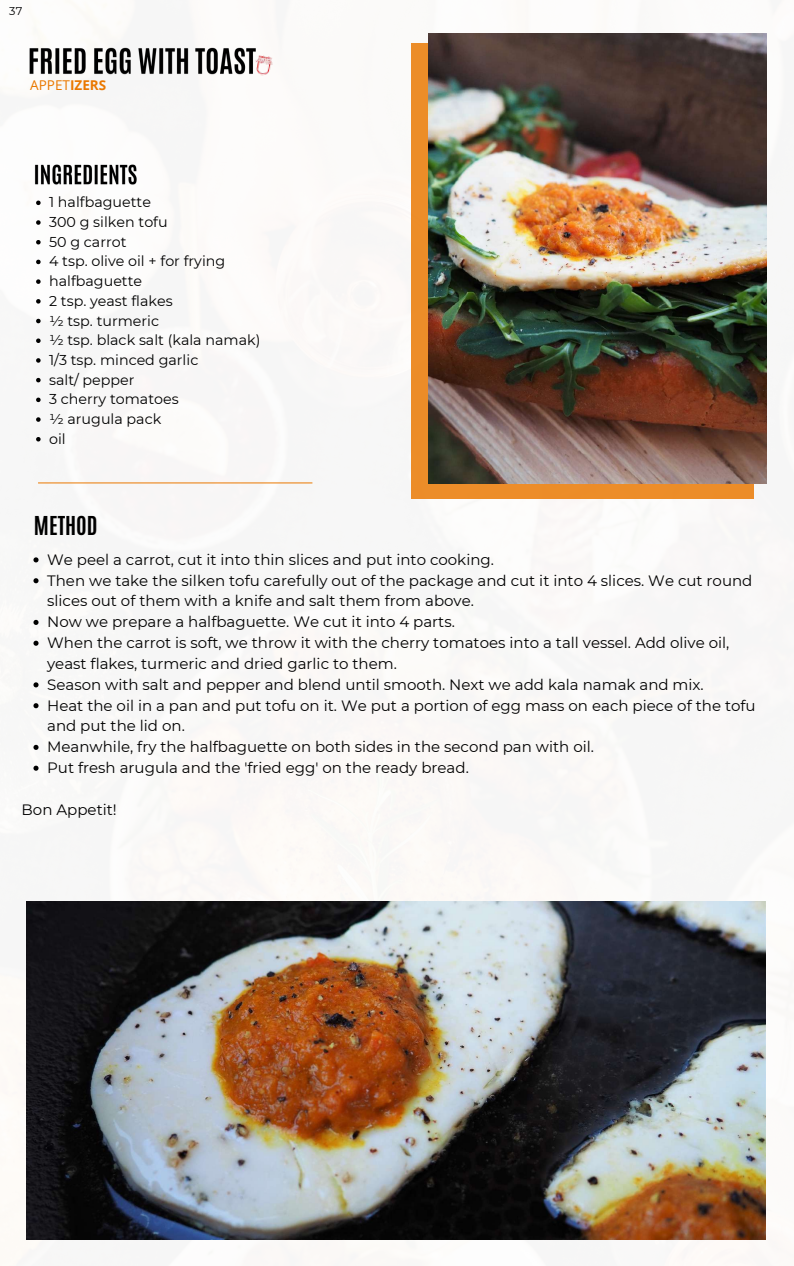
<style>
.page{position:relative;width:794px;height:1266px;background:#fff}
.page>*{position:absolute;margin:0;border:0;box-sizing:border-box;transform-origin:0 0}
.t1{font:700 21.75px "Antonio";color:#000}
.t2{font:15px/20.9px "Montserrat";color:#000}
.t3{font:14.25px/19.7px "Montserrat";color:#000}
.t4{font:13.5px "Open Sans";color:#ea7800}
.t5{font:11.25px "Montserrat";color:#000}
.s1{font-weight:700}
</style>
<div class="page">
<div style="left:411px;top:43px;width:342px;height:455px;background:#ec8d28"></div>
<hr style="left:38px;top:483px;width:274px;height:1px;background:#ea7800">
<img style="left:29px;top:47px;width:227px;height:29px">
<img style="left:253px;top:55px;width:20px;height:21px">
<img style="left:428px;top:33px;width:337px;height:450px">
<img style="left:26px;top:901px;width:739px;height:338px">
<svg style="left:36px;top:201px;width:5px;height:4px"></svg>
<svg style="left:36px;top:220px;width:5px;height:5px"></svg>
<svg style="left:36px;top:240px;width:5px;height:4px"></svg>
<svg style="left:36px;top:260px;width:5px;height:4px"></svg>
<svg style="left:36px;top:279px;width:5px;height:5px"></svg>
<svg style="left:36px;top:299px;width:5px;height:5px"></svg>
<svg style="left:36px;top:319px;width:5px;height:4px"></svg>
<svg style="left:36px;top:338px;width:5px;height:5px"></svg>
<svg style="left:36px;top:358px;width:5px;height:5px"></svg>
<svg style="left:36px;top:378px;width:5px;height:4px"></svg>
<svg style="left:36px;top:397px;width:5px;height:5px"></svg>
<svg style="left:36px;top:417px;width:5px;height:5px"></svg>
<svg style="left:36px;top:437px;width:5px;height:4px"></svg>
<img style="left:34px;top:164px;width:103px;height:21px">
<svg style="left:33px;top:557px;width:6px;height:5px"></svg>
<svg style="left:33px;top:578px;width:6px;height:5px"></svg>
<svg style="left:33px;top:620px;width:6px;height:5px"></svg>
<svg style="left:33px;top:641px;width:6px;height:5px"></svg>
<svg style="left:33px;top:682px;width:6px;height:5px"></svg>
<svg style="left:33px;top:703px;width:6px;height:5px"></svg>
<svg style="left:33px;top:745px;width:6px;height:5px"></svg>
<svg style="left:33px;top:765px;width:6px;height:6px"></svg>
<p class="t5" style="left:9px;top:4px;width:14px">37</p>
<p class="t4" style="left:30px;top:75px;width:77px">APPET<span class="s1">IZERS</span></p>
<p class="t3" style="left:49px;top:192px;width:213px">1 halfbaguette<br>300 g silken tofu<br>50 g carrot<br>4 tsp. olive oil + for frying halfbaguette<br>2 tsp. yeast flakes<br>½ tsp. turmeric<br>½ tsp. black salt (kala namak)<br>1/3 tsp. minced garlic<br>salt/ pepper<br>3 cherry tomatoes<br>½ arugula pack<br>oil</p>
<h1 class="t1" style="left:34px;top:510px;width:65px">METHOD</h1>
<p class="t2" style="left:47px;top:549px;width:709px">We peel a carrot, cut it into thin slices and put into cooking.<br>Then we take the silken tofu carefully out of the package and cut it into 4 slices. We cut round slices out of them with a knife and salt them from above.<br>Now we prepare a halfbaguette. We cut it into 4 parts.<br>When the carrot is soft, we throw it with the cherry tomatoes into a tall vessel. Add olive oil, yeast flakes, turmeric and dried garlic to them.<br>Season with salt and pepper and blend until smooth. Next we add kala namak and mix.<br>Heat the oil in a pan and put tofu on it. We put a portion of egg mass on each piece of the tofu and put the lid on.<br>Meanwhile, fry the halfbaguette on both sides in the second pan with oil.<br>Put fresh arugula and the 'fried egg' on the ready bread.</p>
<p class="t2" style="left:22px;top:799px;width:97px">Bon Appetit!</p>
</div>
